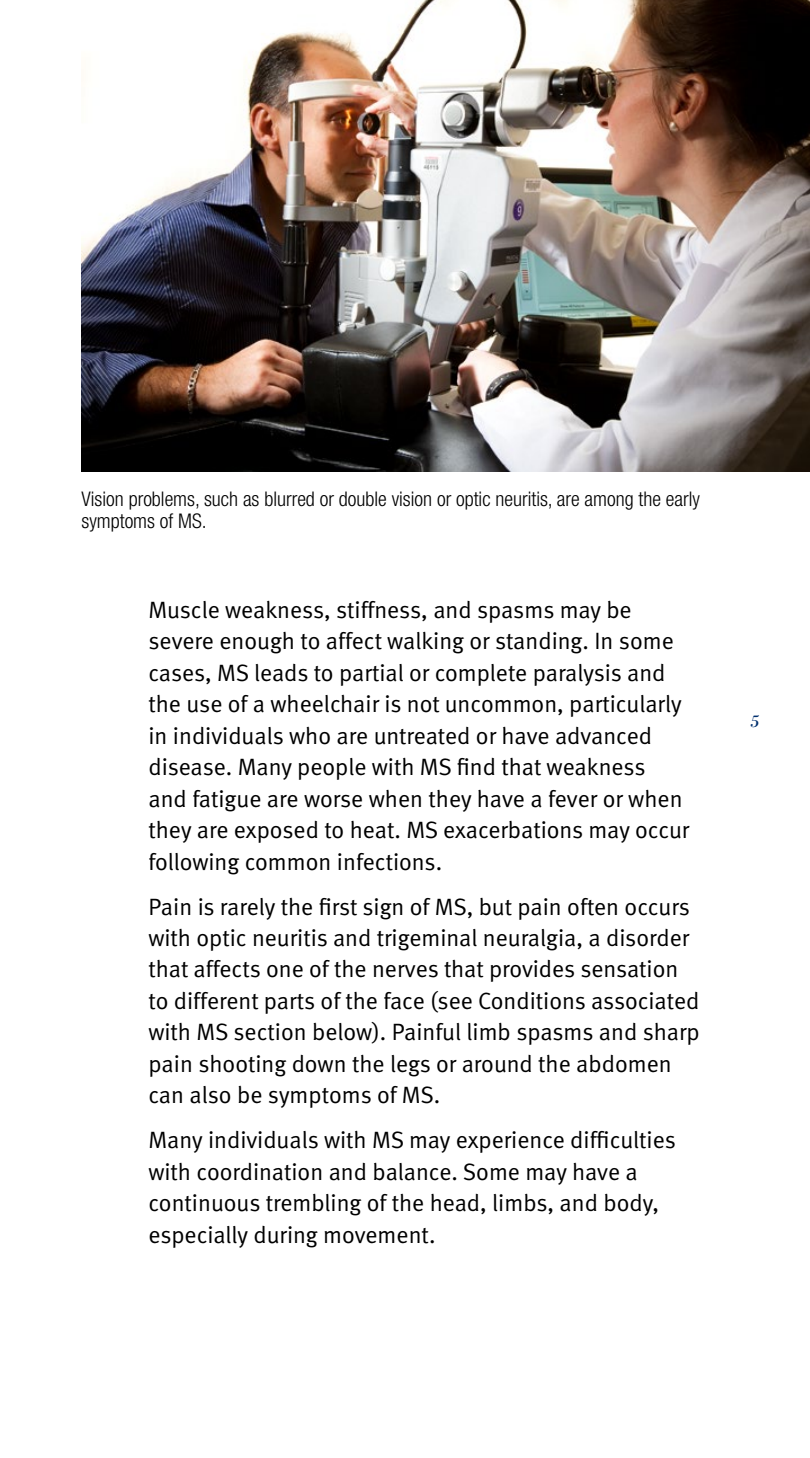
<style>
.page{position:relative;width:810px;height:1458px;background:#fff}
.page>*{position:absolute;margin:0;border:0;box-sizing:border-box;transform-origin:0 0}
.t1{font:23.62px/31.5px "Meta Normal LF";color:#000}
.t2{font:300 condensed 20.25px/22.5px "Helvetica Neue LT Std";color:#000}
.t3{font:italic 18px "Bodoni";color:#002f6e}
</style>
<div class="page">
<img style="left:82px;top:0;width:728px;height:472px">
<p class="t2" style="left:82px;top:487px;width:620px">Vision problems, such as blurred or double vision or optic neuritis, are among the early symptoms of MS.</p>
<p class="t1" style="left:148px;top:593px;width:542px">Muscle weakness, stiffness, and spasms may be severe enough to affect walking or standing. In some cases, MS leads to partial or complete paralysis and the use of a wheelchair is not uncommon, particularly in individuals who are untreated or have advanced disease. Many people with MS find that weakness and fatigue are worse when they have a fever or when they are exposed to heat. MS exacerbations may occur following common infections.</p>
<p class="t1" style="left:148px;top:890px;width:553px">Pain is rarely the first sign of MS, but pain often occurs with optic neuritis and trigeminal neuralgia, a disorder that affects one of the nerves that provides sensation to different parts of the face (see Conditions associated with MS section below). Painful limb spasms and sharp pain shooting down the legs or around the abdomen can also be symptoms of MS.</p>
<p class="t1" style="left:148px;top:1124px;width:529px">Many individuals with MS may experience difficulties with coordination and balance. Some may have a continuous trembling of the head, limbs, and body, especially during movement.</p>
<p class="t3" style="left:750px;top:710px;width:10px">5</p>
</div>
